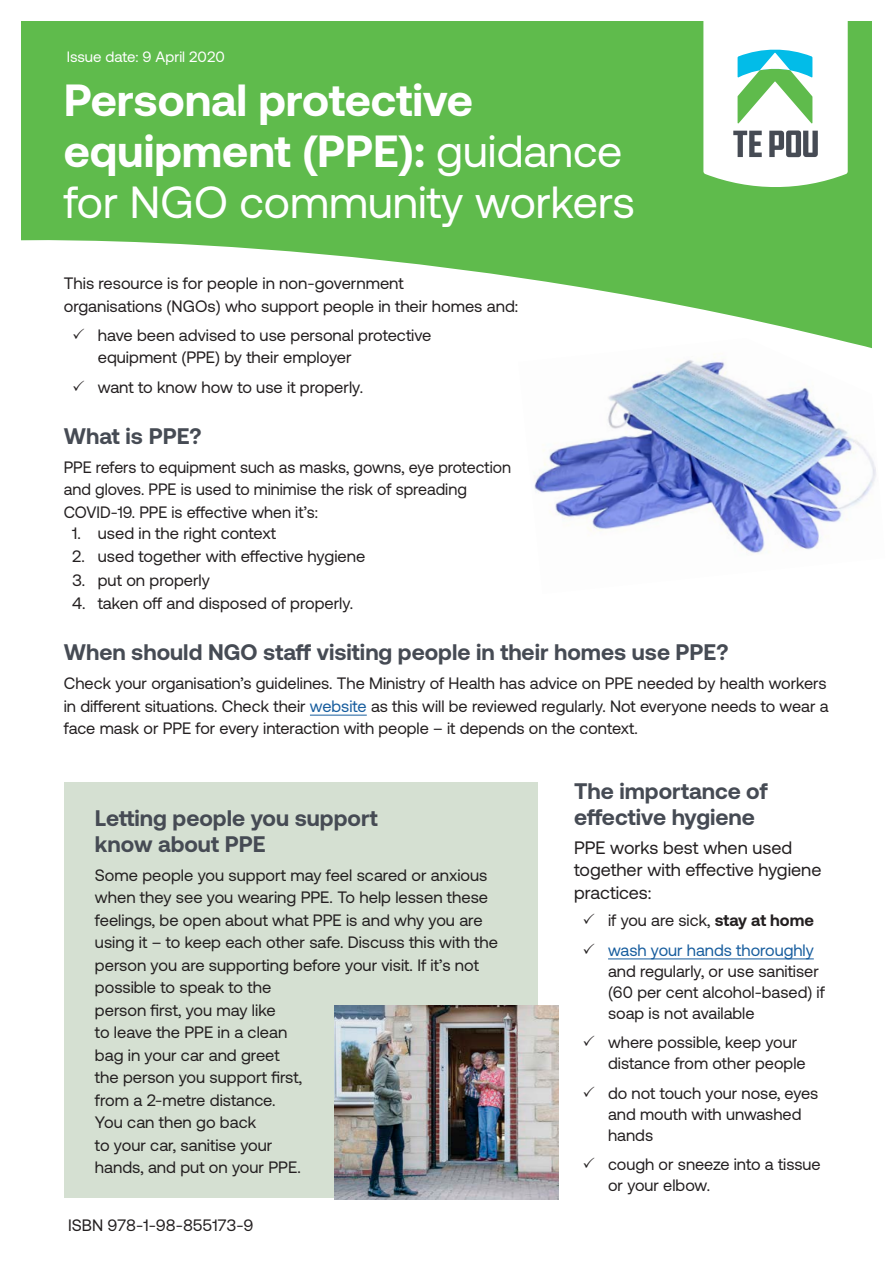
<style>
.page{position:relative;width:893px;height:1263px;background:#fff}
.page>*{position:absolute;margin:0;border:0;box-sizing:border-box;transform-origin:0 0}
.t1{font:700 45px/51px "Aeonik";color:#fff}
.t2{font:700 22.5px/25.5px "Aeonik";color:#464b54}
.body{font:18px/22.5px "Aeonik";color:#231f20}
.body-2{font:16.5px/22.5px "Aeonik";color:#231f20}
.t3{font:16.5px "Aeonik";color:#221e1f}
.t4{font:15px "Aeonik";color:#fff}
.s1{font-weight:400}
.s2{color:#175d9e}
.s3{font-weight:700}
</style>
<div class="page">
<div style="left:21px;top:21px;width:851px;height:351px;background:#5fbb4c"></div>
<svg style="left:21px;top:240px;width:809px;height:132px;fill:#fff"></svg>
<div style="left:64px;top:782px;width:474px;height:416px;background:#d5e0d2"></div>
<hr style="left:310px;top:715px;width:57px;height:1px;background:#175d9e">
<hr style="left:608px;top:958px;width:206px;height:1px;background:#175d9e">
<img style="left:335px;top:1006px;width:223px;height:193px">
<img style="left:518px;top:338px;width:358px;height:216px">
<svg style="left:703px;top:21px;width:145px;height:166px;background:#d5eae0"></svg>
<p class="t4" style="left:67px;top:48px;width:160px">Issue date: 9 April 2020</p>
<h1 class="t1" style="left:64px;top:74px;width:572px">Personal protective equipment (PPE): <span class="s1">guidance for NGO community workers</span></h1>
<p class="body-2" style="left:64px;top:272px;width:456px">This resource is for people in non-government<br>organisations (NGOs) who support people in their homes and:</p>
<p class="body-2" style="left:98px;top:324px;width:335px;text-indent:-26px">✓ have been advised to use personal protective equipment (PPE) by their employer</p>
<p class="body-2" style="left:72px;top:376px;width:292px">✓ want to know how to use it properly.</p>
<h2 class="t2" style="left:64px;top:423px;width:139px">What is PPE?</h2>
<p class="body-2" style="left:64px;top:456px;width:449px">PPE refers to equipment such as masks, gowns, eye protection and gloves. PPE is used to minimise the risk of spreading<br>COVID-19. PPE is effective when it’s:</p>
<p class="body-2" style="left:72px;top:522px;width:205px">1. used in the right context</p>
<p class="body-2" style="left:72px;top:545px;width:294px">2. used together with effective hygiene</p>
<p class="body-2" style="left:72px;top:569px;width:139px">3. put on properly</p>
<p class="body-2" style="left:72px;top:592px;width:283px">4. taken off and disposed of properly.</p>
<h2 class="t2" style="left:64px;top:640px;width:666px">When should NGO staff visiting people in their homes use PPE?</h2>
<p class="body-2" style="left:64px;top:672px;width:766px">Check your organisation’s guidelines. The Ministry of Health has advice on PPE needed by health workers in different situations. Check their <span class="s2">website</span> as this will be reviewed regularly. Not everyone needs to wear a face mask or PPE for every interaction with people – it depends on the context.</p>
<h2 class="t2" style="left:95px;top:805px;width:284px">Letting people you support know about PPE</h2>
<p class="body-2" style="left:95px;top:864px;width:405px">Some people you support may feel scared or anxious when they see you wearing PPE. To help lessen these feelings, be open about what PPE is and why you are using it – to keep each other safe. Discuss this with the person you are supporting before your visit. If it’s not possible to speak to the<br>person first, you may like<br>to leave the PPE in a clean<br>bag in your car and greet<br>the person you support first,<br>from a 2-metre distance.<br>You can then go back<br>to your car, sanitise your<br>hands, and put on your PPE.</p>
<p class="t3" style="left:68px;top:1216px;width:187px">ISBN 978-1-98-855173-9</p>
<h2 class="t2" style="left:574px;top:778px;width:195px">The importance of effective hygiene</h2>
<p class="body" style="left:574px;top:836px;width:249px">PPE works best when used together with effective hygiene practices:</p>
<p class="body-2" style="left:583px;top:909px;width:233px">✓ if you are sick, <span class="s3">stay at home</span></p>
<p class="body-2" style="left:608px;top:939px;width:218px;line-height:21px;text-indent:-26px">✓ <span class="s2">wash your hands thoroughly </span>and regularly, or use sanitiser (60 per cent alcohol-based) if soap is not available</p>
<p class="body-2" style="left:608px;top:1032px;width:199px;line-height:21px;text-indent:-26px">✓ where possible, keep your distance from other people</p>
<p class="body-2" style="left:608px;top:1082px;width:212px;line-height:21px;text-indent:-26px">✓ do not touch your nose, eyes and mouth with unwashed hands</p>
<p class="body-2" style="left:608px;top:1154px;width:214px;line-height:21px;text-indent:-26px">✓ cough or sneeze into a tissue or your elbow.</p>
</div>
